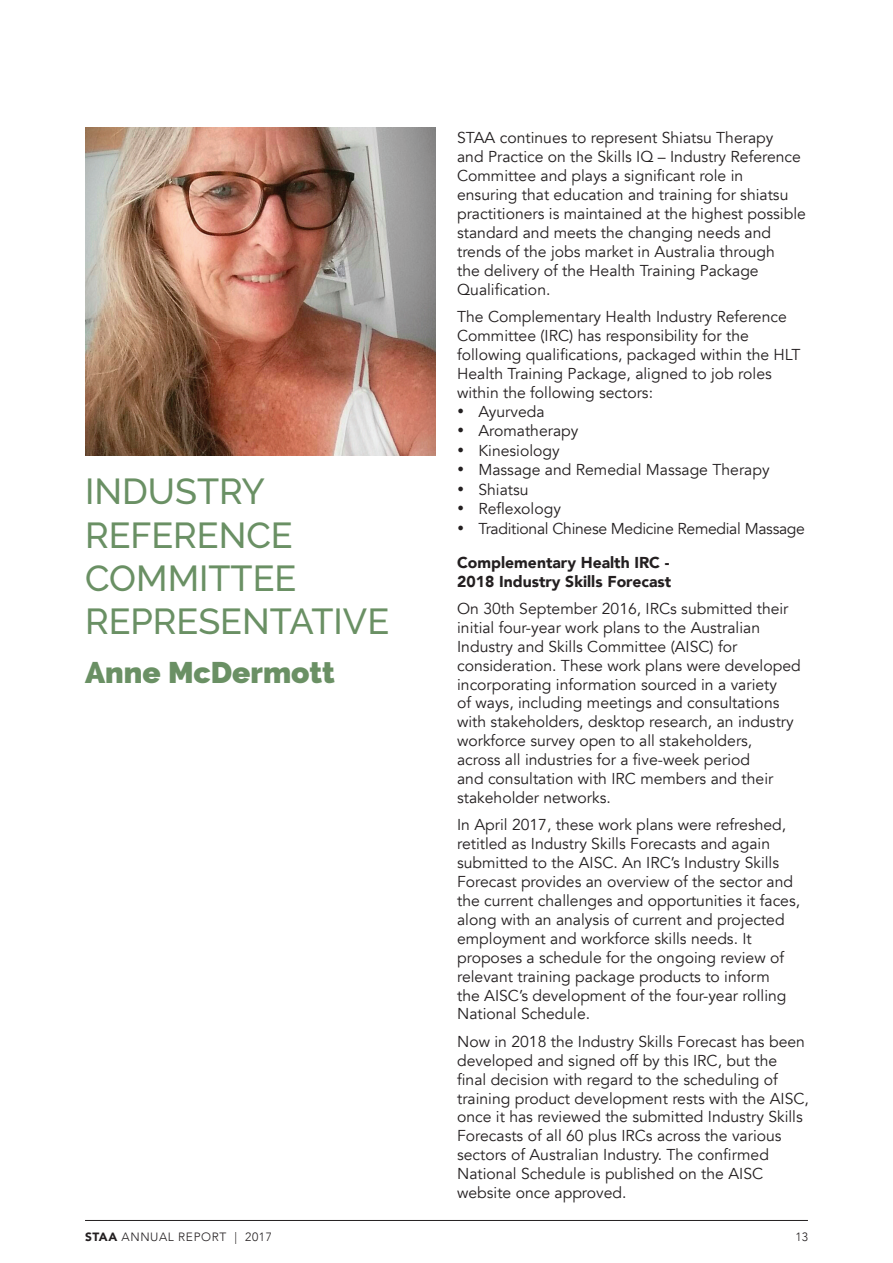
<style>
.page{position:relative;width:893px;height:1263px;background:#fff}
.page>*{position:absolute;margin:0;border:0;box-sizing:border-box;transform-origin:0 0}
.t1{font:500 36px/43.2px "Raleway";color:#6a9064}
.t2{font:800 30px "Raleway";color:#6a9064}
.t3{font:15.75px/18.9px "Avenir";color:#231f20}
.t4{font:15.75px/33.9px "Avenir";letter-spacing:-.02em;color:#231f20}
.t5{font:900 15.75px "Avenir";color:#231f20}
.t6{font:300 12px "Avenir";letter-spacing:.05em;color:#231f20}
.s1{font-weight:900}
</style>
<div class="page">
<hr style="left:85px;top:1220px;width:723px;height:1px;background:#231f20">
<img style="left:85px;top:128px;width:351px;height:327px">
<h1 class="t1" style="left:85px;top:470px;width:306px">INDUSTRY<br>REFERENCE<br>COMMITTEE<br>REPRESENTATIVE</h1>
<h2 class="t2" style="left:85px;top:655px;width:251px">Anne McDermott</h2>
<p class="t3" style="left:457px;top:129px;width:350px">STAA continues to represent Shiatsu Therapy<br>and Practice on the Skills IQ – Industry Reference Committee and plays a significant role in ensuring that education and training for shiatsu practitioners is maintained at the highest possible standard and meets the changing needs and trends of the jobs market in Australia through<br>the delivery of the Health Training Package Qualification.</p>
<p class="t3" style="left:457px;top:307px;width:345px">The Complementary Health Industry Reference Committee (IRC) has responsibility for the following qualifications, packaged within the HLT Health Training Package, aligned to job roles within the following sectors:</p>
<p class="t3" style="left:457px;top:402px;width:89px">• Ayurveda</p>
<p class="t3" style="left:457px;top:422px;width:123px">• Aromatherapy</p>
<p class="t3" style="left:457px;top:441px;width:104px">• Kinesiology</p>
<p class="t3" style="left:457px;top:461px;width:314px">• Massage and Remedial Massage Therapy</p>
<p class="t3" style="left:457px;top:480px;width:73px">• Shiatsu</p>
<p class="t3" style="left:457px;top:500px;width:105px">• Reflexology</p>
<p class="t4" style="left:457px;top:512px;width:349px">• Traditional Chinese Medicine Remedial Massage<br><span class="s1">Complementary Health IRC -</span></p>
<p class="t5" style="left:457px;top:567px;width:216px">2018 Industry Skills Forecast</p>
<p class="t3" style="left:457px;top:599px;width:345px">On 30th September 2016, IRCs submitted their initial four-year work plans to the Australian Industry and Skills Committee (AISC) for consideration. These work plans were developed incorporating information sourced in a variety<br>of ways, including meetings and consultations with stakeholders, desktop research, an industry workforce survey open to all stakeholders,<br>across all industries for a five-week period<br>and consultation with IRC members and their stakeholder networks.</p>
<p class="t3" style="left:457px;top:816px;width:344px">In April 2017, these work plans were refreshed, retitled as Industry Skills Forecasts and again submitted to the AISC. An IRC’s Industry Skills Forecast provides an overview of the sector and the current challenges and opportunities it faces, along with an analysis of current and projected employment and workforce skills needs. It proposes a schedule for the ongoing review of relevant training package products to inform<br>the AISC’s development of the four-year rolling National Schedule.</p>
<p class="t3" style="left:457px;top:1032px;width:353px">Now in 2018 the Industry Skills Forecast has been developed and signed off by this IRC, but the final decision with regard to the scheduling of training product development rests with the AISC, once it has reviewed the submitted Industry Skills Forecasts of all 60 plus IRCs across the various sectors of Australian Industry. The confirmed National Schedule is published on the AISC website once approved.</p>
<p class="t6" style="left:85px;top:1230px;width:188px"><span class="s1">STAA</span> ANNUAL REPORT | 2017</p>
<p class="t6" style="left:795px;top:1229px;width:14px">13</p>
</div>
